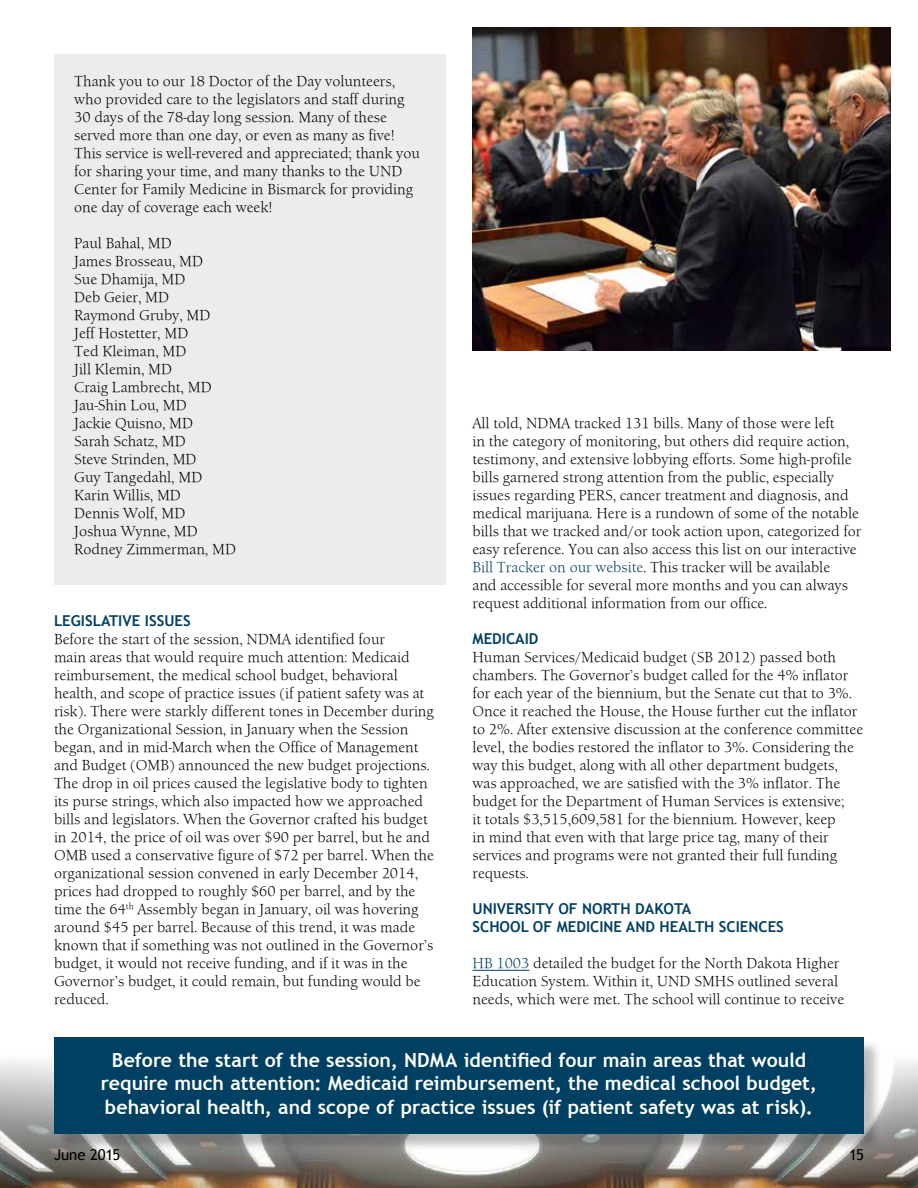
<style>
.page{position:relative;width:918px;height:1188px;background:#fff}
.page>*{position:absolute;margin:0;border:0;box-sizing:border-box;transform-origin:0 0}
.t1{font:700 19.5px/23.4px "Trebuchet MS";color:#fff;text-align:center}
.t2{font:15px/18px "Berkeley Old ITCTT Book";color:#000}
.t3{font:700 15px "Trebuchet MS";color:#004062}
.t4{font:15px "Trebuchet MS";letter-spacing:-.015em;color:#000}
.s1{color:#004062}
</style>
<div class="page">
<div style="left:54px;top:54px;width:392px;height:530px;background:#ececed"></div>
<img style="left:0;top:1061px;width:918px;height:127px">
<div style="left:55px;top:1039px;width:827px;height:113px;background:#000;opacity:.25"></div>
<div style="left:54px;top:1038px;width:810px;height:96px;background:#004062"></div>
<hr style="left:472px;top:970px;width:57px;height:1px;background:#004062">
<img style="left:472px;top:27px;width:419px;height:324px">
<p class="t2" style="left:74px;top:72px;width:347px">Thank you to our 18 Doctor of the Day volunteers, who provided care to the legislators and staff during 30 days of the 78-day long session. Many of these served more than one day, or even as many as five!<br>This service is well-revered and appreciated; thank you for sharing your time, and many thanks to the UND Center for Family Medicine in Bismarck for providing one day of coverage each week!</p>
<p class="t2" style="left:74px;top:234px;width:163px">Paul Bahal, MD<br>James Brosseau, MD<br>Sue Dhamija, MD<br>Deb Geier, MD<br>Raymond Gruby, MD<br>Jeff Hostetter, MD<br>Ted Kleiman, MD<br>Jill Klemin, MD<br>Craig Lambrecht, MD<br>Jau-Shin Lou, MD<br>Jackie Quisno, MD<br>Sarah Schatz, MD<br>Steve Strinden, MD<br>Guy Tangedahl, MD<br>Karin Willis, MD<br>Dennis Wolf, MD<br>Joshua Wynne, MD<br>Rodney Zimmerman, MD</p>
<p class="t3" style="left:54px;top:611px;width:36px">Legislative</p>
<p class="t3" style="left:145px;top:611px;width:14px">Issues</p>
<p class="t2" style="left:54px;top:630px;width:382px">Before the start of the session, NDMA identified four<br>main areas that would require much attention: Medicaid reimbursement, the medical school budget, behavioral health, and scope of practice issues (if patient safety was at risk). There were starkly different tones in December during the Organizational Session, in January when the Session began, and in mid-March when the Office of Management and Budget (OMB) announced the new budget projections.<br>The drop in oil prices caused the legislative body to tighten its purse strings, which also impacted how we approached bills and legislators. When the Governor crafted his budget in 2014, the price of oil was over $90 per barrel, but he and OMB used a conservative figure of $72 per barrel. When the organizational session convened in early December 2014, prices had dropped to roughly $60 per barrel, and by the time the 64<sup>th</sup> Assembly began in January, oil was hovering around $45 per barrel. Because of this trend, it was made known that if something was not outlined in the Governor’s budget, it would not receive funding, and if it was in the Governor’s budget, it could remain, but funding would be reduced.</p>
<p class="t2" style="left:472px;top:414px;width:390px">All told, NDMA tracked 131 bills. Many of those were left<br>in the category of monitoring, but others did require action, testimony, and extensive lobbying efforts. Some high-profile bills garnered strong attention from the public, especially issues regarding PERS, cancer treatment and diagnosis, and medical marijuana. Here is a rundown of some of the notable bills that we tracked and/or took action upon, categorized for easy reference. You can also access this list on our interactive <span class="s1">Bill Tracker on our website</span>. This tracker will be available<br>and accessible for several more months and you can always request additional information from our office.</p>
<p class="t3" style="left:472px;top:629px;width:20px">Medicaid</p>
<p class="t2" style="left:472px;top:648px;width:392px">Human Services/Medicaid budget (SB 2012) passed both chambers. The Governor’s budget called for the 4% inflator for each year of the biennium, but the Senate cut that to 3%.<br>Once it reached the House, the House further cut the inflator to 2%. After extensive discussion at the conference committee level, the bodies restored the inflator to 3%. Considering the way this budget, along with all other department budgets, was approached, we are satisfied with the 3% inflator. The budget for the Department of Human Services is extensive;<br>it totals $3,515,609,581 for the biennium. However, keep<br>in mind that even with that large price tag, many of their services and programs were not granted their full funding requests.</p>
<p class="t3" style="left:472px;top:899px;width:19px">Universit</p>
<p class="t3" style="left:545px;top:899px;width:68px">y of North</p>
<p class="t3" style="left:635px;top:899px;width:49px">Dakota</p>
<p class="t3" style="left:472px;top:917px;width:104px">School of Medicine</p>
<p class="t3" style="left:626px;top:917px;width:11px">and</p>
<p class="t3" style="left:660px;top:917px;width:20px">Health</p>
<p class="t3" style="left:719px;top:917px;width:17px">Sciences</p>
<p class="t2" style="left:473px;top:954px;width:373px"><span class="s1">HB 1003</span> detailed the budget for the North Dakota Higher<br>Education System. Within it, UND SMHS outlined several needs, which were met. The school will continue to receive</p>
<h1 class="t1" style="left:101px;top:1048px;width:718px">Before the start of the session, NDMA identified four main areas that would require much attention: Medicaid reimbursement, the medical school budget, behavioral health, and scope of practice issues (if patient safety was at risk).</h1>
<p class="t4" style="left:54px;top:1146px;width:68px">June 2015</p>
<p class="t4" style="left:849px;top:1146px;width:16px">15</p>
</div>
